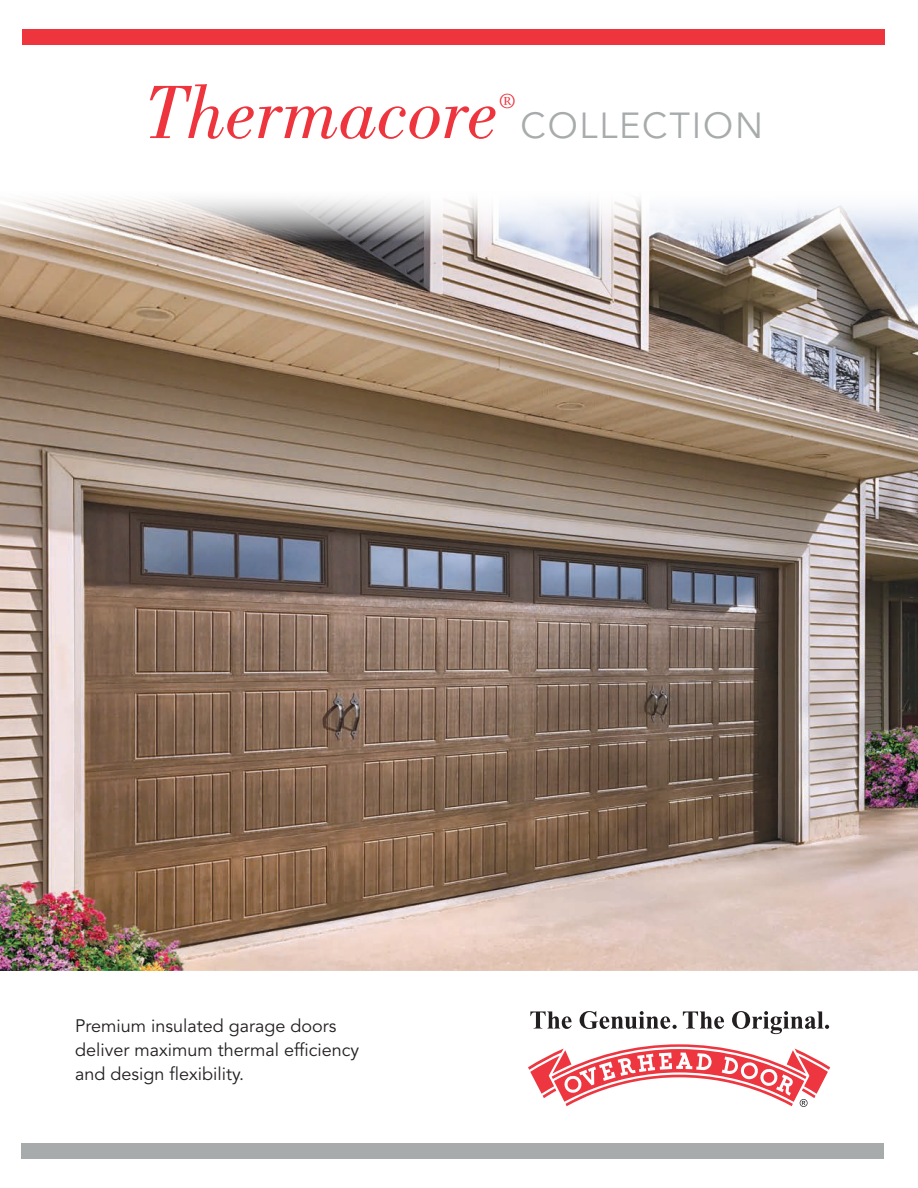
<style>
.page{position:relative;width:918px;height:1188px;background:#fff}
.page>*{position:absolute;margin:0;border:0;box-sizing:border-box;transform-origin:0 0}
.t1{font:italic 78px "Bodoni Std";color:#ee343d}
.t2{font:36px "Avenir LT Std";letter-spacing:.05em;color:#a8abac}
.t3{font:italic 21px "Bodoni Std";color:#ee343d}
.t4{font:18px/24px "Avenir LT Std";color:#231f20}
</style>
<div class="page">
<div style="left:22px;top:1144px;width:862px;height:15px;background:#a8abac"></div>
<div style="left:22px;top:29px;width:862px;height:15px;background:#ee343d"></div>
<img style="left:0;top:199px;width:918px;height:771px">
<svg style="left:530px;top:1011px;width:42px;height:18px"></svg>
<svg style="left:580px;top:1011px;width:97px;height:18px"></svg>
<svg style="left:683px;top:1011px;width:41px;height:18px"></svg>
<svg style="left:732px;top:1011px;width:97px;height:23px"></svg>
<svg style="left:528px;top:1044px;width:302px;height:63px"></svg>
<h1 class="t1" style="left:144px;top:69px;width:356px">Thermacore</h1>
<h1 class="t3" style="left:499px;top:89px;width:18px">®</h1>
<h1 class="t2" style="left:521px;top:105px;width:244px">COLLECTION</h1>
<p class="t4" style="left:75px;top:1014px;width:286px">Premium insulated garage doors deliver maximum thermal effciency and design fexibility.</p>
</div>
